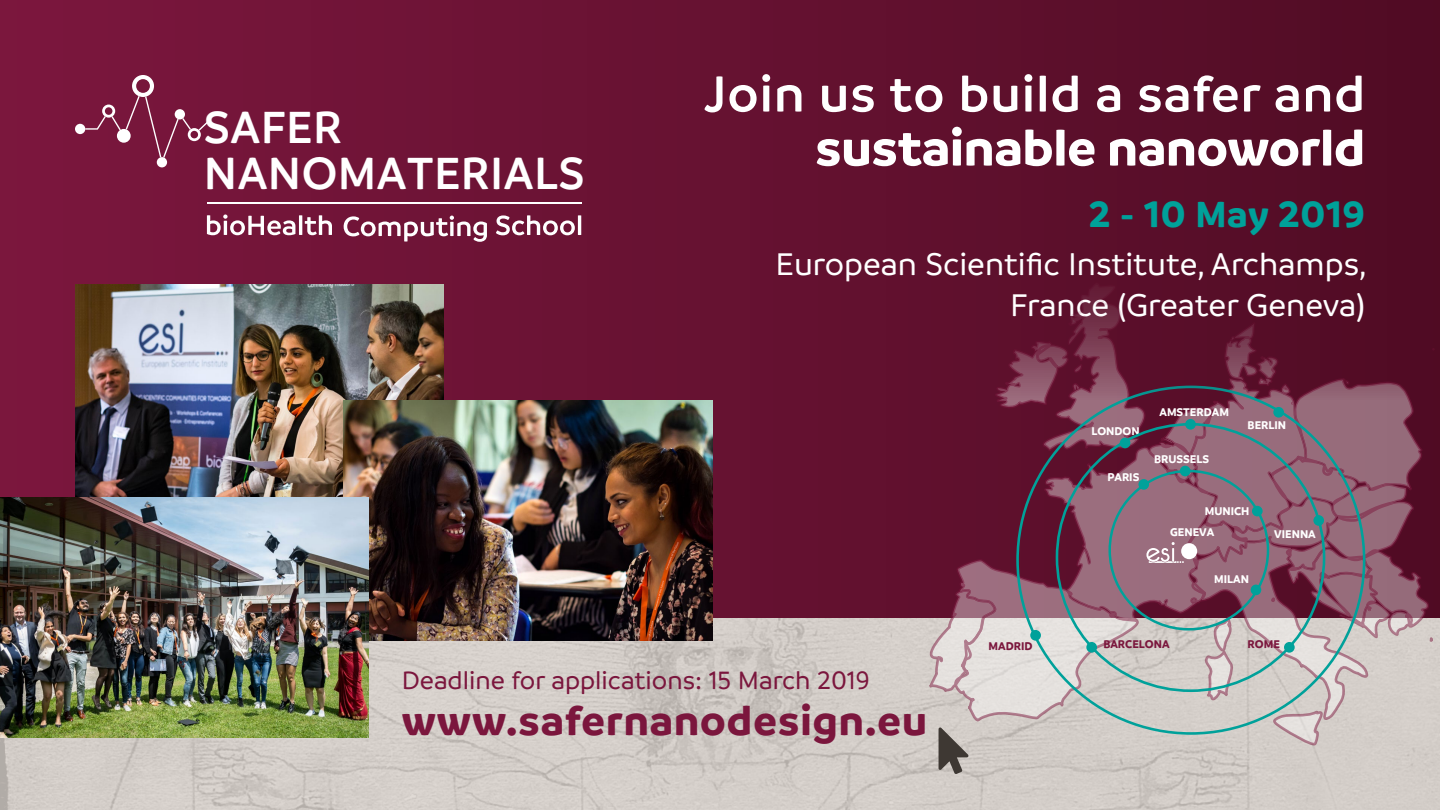
<style>
.page{position:relative;width:1440px;height:810px;background:#fff}
.page>*{position:absolute;margin:0;border:0;box-sizing:border-box;transform-origin:0 0}
.t1{font:600 54px "Branding";letter-spacing:.02em;color:#fff}
.t2{font:700 54px "Branding";color:#fff}
.t3{font:600 48.53px/45.8px "Branding";letter-spacing:.01em;color:#fff}
.t4{font:700 44.25px "Branding";letter-spacing:.025em;color:#7b163d}
.t5{font:700 39px "Branding";letter-spacing:.02em;color:#00a19a}
.t6{font:500 33.75px/40.5px "Branding";color:#fff;text-align:right}
.t7{font:500 27px "Branding";color:#7b163d}
.t8{font:700 12px "Branding";color:#fff}
.t9{font:700 12px "Branding";color:#7b173d}
</style>
<div class="page">
<svg style="left:0;top:618px;width:1440px;height:192px;background:#d1cbc6"></svg>
<div style="left:0;top:0;width:1440px;height:618px;background:linear-gradient(to right,#7c193f,#500c24)"></div>
<svg style="left:344px;top:216px;width:143px;height:26px"></svg>
<svg style="left:496px;top:215px;width:85px;height:20px"></svg>
<svg style="left:207px;top:214px;width:125px;height:21px"></svg>
<hr style="left:207px;top:203px;width:374px;height:1px;background:#fff">
<div style="left:157px;top:157px;width:10px;height:10px;background:#fff;border-radius:50%"></div>
<svg style="left:85px;top:75px;width:124px;height:83px;background:#832a4c"></svg>
<div style="left:75px;top:124px;width:10px;height:10px;background:#fff;border-radius:50%"></div>
<img style="left:75px;top:285px;width:369px;height:212px">
<img style="left:343px;top:400px;width:369px;height:241px">
<img style="left:0;top:497px;width:369px;height:241px">
<svg style="left:929px;top:256px;width:508px;height:518px;background:#8b6271"></svg>
<h2 class="t3" style="left:204px;top:105px;width:382px">SAFER<br>NANOMATERIALS</h2>
<h1 class="t1" style="left:704px;top:64px;width:662px">Join us to build a safer and</h1>
<h1 class="t2" style="left:815px;top:117px;width:551px">sustainable nanoworld</h1>
<p class="t5" style="left:1089px;top:192px;width:278px">2 - 10 May 2019</p>
<p class="t6" style="left:776px;top:244px;width:593px">European Scientific Institute, Archamps,<br>France (Greater Geneva)</p>
<p class="t8" style="left:1091px;top:424px;width:50px">LONDON</p>
<p class="t8" style="left:1107px;top:471px;width:33px">PARIS</p>
<p class="t8" style="left:1159px;top:405px;width:71px">AMSTERDAM</p>
<p class="t8" style="left:1154px;top:452px;width:57px">BRUSSELS</p>
<p class="t8" style="left:1248px;top:419px;width:40px">BERLIN</p>
<p class="t8" style="left:1205px;top:504px;width:46px">MUNICH</p>
<p class="t8" style="left:1170px;top:525px;width:46px">GENEVA</p>
<p class="t8" style="left:1214px;top:572px;width:36px">MILAN</p>
<p class="t8" style="left:1274px;top:527px;width:43px">VIENNA</p>
<p class="t9" style="left:989px;top:639px;width:46px">MADRID</p>
<p class="t9" style="left:1103px;top:638px;width:68px">BARCELONA</p>
<p class="t9" style="left:1248px;top:638px;width:34px">ROME</p>
<p class="t7" style="left:402px;top:666px;width:470px">Deadline for applications: 15 March 2019</p>
<h3 class="t4" style="left:402px;top:695px;width:527px">www.safernanodesign.eu</h3>
</div>
